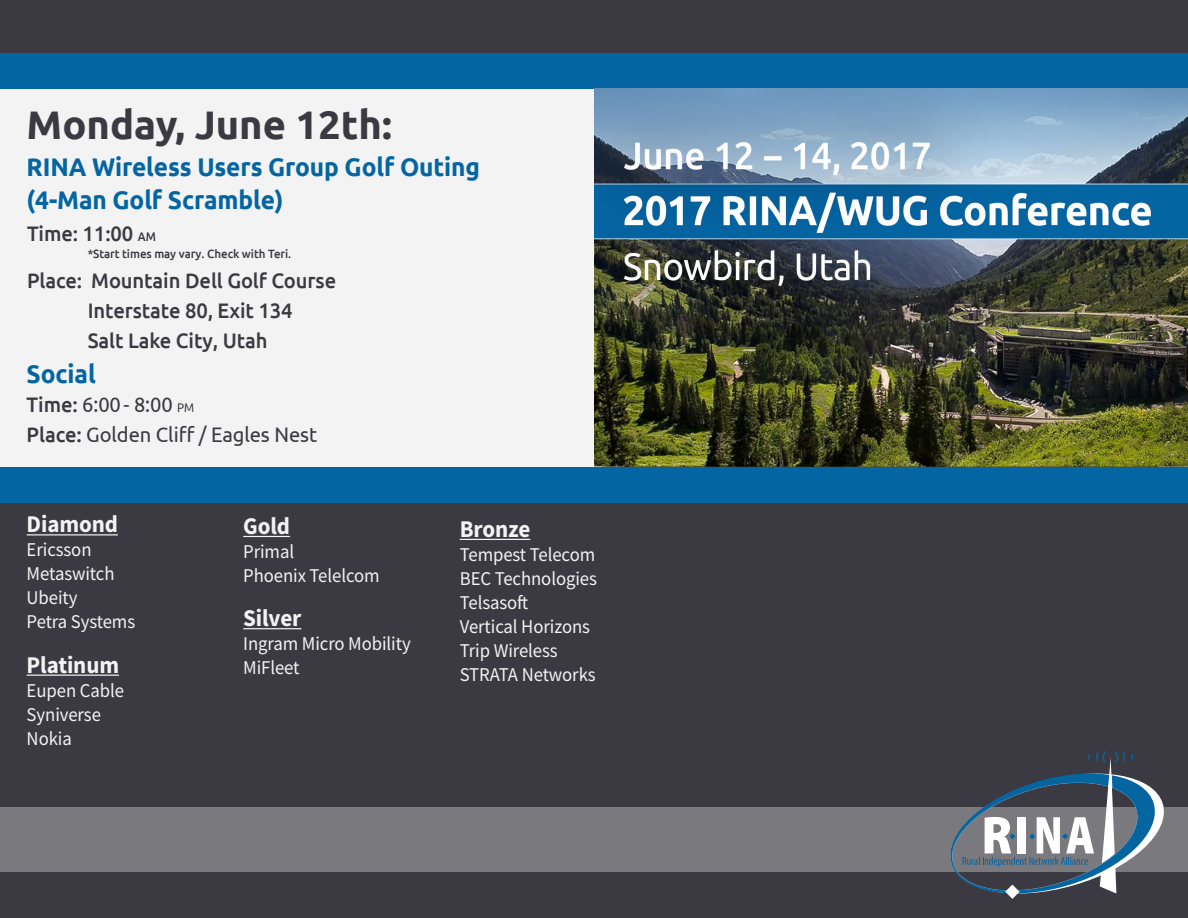
<style>
.page{position:relative;width:1188px;height:918px;background:#3b3a42}
.page>*{position:absolute;margin:0;border:0;box-sizing:border-box;transform-origin:0 0}
.t1{font:700 39.9px "Ubuntu";color:#3b3a42}
.t2{font:700 25.5px/33px "Ubuntu";letter-spacing:-.005em;color:#0465a2;scale:.96 1}
.t3{font:700 24px "Source Sans Pro";letter-spacing:-.005em;color:#f3f3f3;scale:.96 1}
.t4{font:500 21px "Ubuntu";letter-spacing:-.005em;color:#3b3a42;scale:.96 1}
.t5{font:21px "Ubuntu";letter-spacing:-.005em;color:#3b3a42;scale:.96 1}
.t6{font:19.5px/24px "Source Sans Pro";letter-spacing:-.005em;color:#f3f3f3;scale:.96 1}
.t7{font:500 12px "Ubuntu";letter-spacing:-.005em;color:#3b3a42;scale:.96 1}
.s1{font-size:12.6px}
.s2{font-weight:500}
</style>
<div class="page">
<div style="left:0;top:807px;width:1188px;height:65px;background:#79797e"></div>
<div style="left:0;top:69px;width:602px;height:408px;background:#f3f3f3"></div>
<div style="left:0;top:467px;width:1188px;height:36px;background:#0465a2"></div>
<div style="left:0;top:53px;width:1188px;height:36px;background:#0465a2"></div>
<img style="left:594px;top:89px;width:594px;height:378px">
<svg style="left:950px;top:751px;width:214px;height:148px"></svg>
<hr style="left:27px;top:534px;width:91px;height:1px;background:#f3f3f3">
<hr style="left:27px;top:675px;width:92px;height:1px;background:#f3f3f3">
<hr style="left:243px;top:536px;width:47px;height:1px;background:#f3f3f3">
<hr style="left:243px;top:628px;width:58px;height:1px;background:#f3f3f3">
<hr style="left:460px;top:539px;width:70px;height:1px;background:#f3f3f3">
<p class="t1" style="left:27px;top:101px;width:367px">Monday, June 12th:</p>
<p class="t2" style="left:27px;top:150px;width:474px">RINA Wireless Users Group Golf Outing (4-Man Golf Scramble)</p>
<p class="t4" style="left:27px;top:220px;width:136px">Time: 11:00 <span class="s1">AM</span></p>
<p class="t7" style="left:88px;top:246px;width:214px">*Start times may vary. Check with Teri.</p>
<p class="t4" style="left:27px;top:267px;width:324px">Place: Mountain Dell Golf Course</p>
<p class="t4" style="left:88px;top:297px;width:215px">Interstate 80, Exit 134</p>
<p class="t4" style="left:88px;top:327px;width:189px">Salt Lake City, Utah</p>
<p class="t2" style="left:27px;top:357px;width:73px">Social</p>
<p class="t5" style="left:27px;top:392px;width:176px"><span class="s2">Time:</span> 6:00- 8:00 <span class="s1">PM</span></p>
<p class="t5" style="left:27px;top:422px;width:304px"><span class="s2">Place:</span> Golden Cliff / Eagles Nest</p>
<p class="t3" style="left:27px;top:508px;width:97px">Diamond</p>
<p class="t6" style="left:27px;top:538px;width:115px">Ericsson<br>Metaswitch<br>Ubeity<br>Petra Systems</p>
<p class="t3" style="left:27px;top:649px;width:98px">Platinum</p>
<p class="t6" style="left:27px;top:678px;width:103px">Eupen Cable<br>Syniverse<br>Nokia</p>
<p class="t3" style="left:243px;top:510px;width:50px">Gold</p>
<p class="t6" style="left:243px;top:539px;width:144px">Primal<br>Phoenix Telelcom</p>
<p class="t3" style="left:243px;top:602px;width:62px">Silver</p>
<p class="t6" style="left:243px;top:632px;width:176px">Ingram Micro Mobility<br>MiFleet</p>
<p class="t3" style="left:460px;top:513px;width:75px">Bronze</p>
<p class="t6" style="left:460px;top:542px;width:144px">Tempest Telecom<br>BEC Technologies<br>Telsasoft<br>Vertical Horizons<br>Trip Wireless<br>STRATA Networks</p>
</div>
